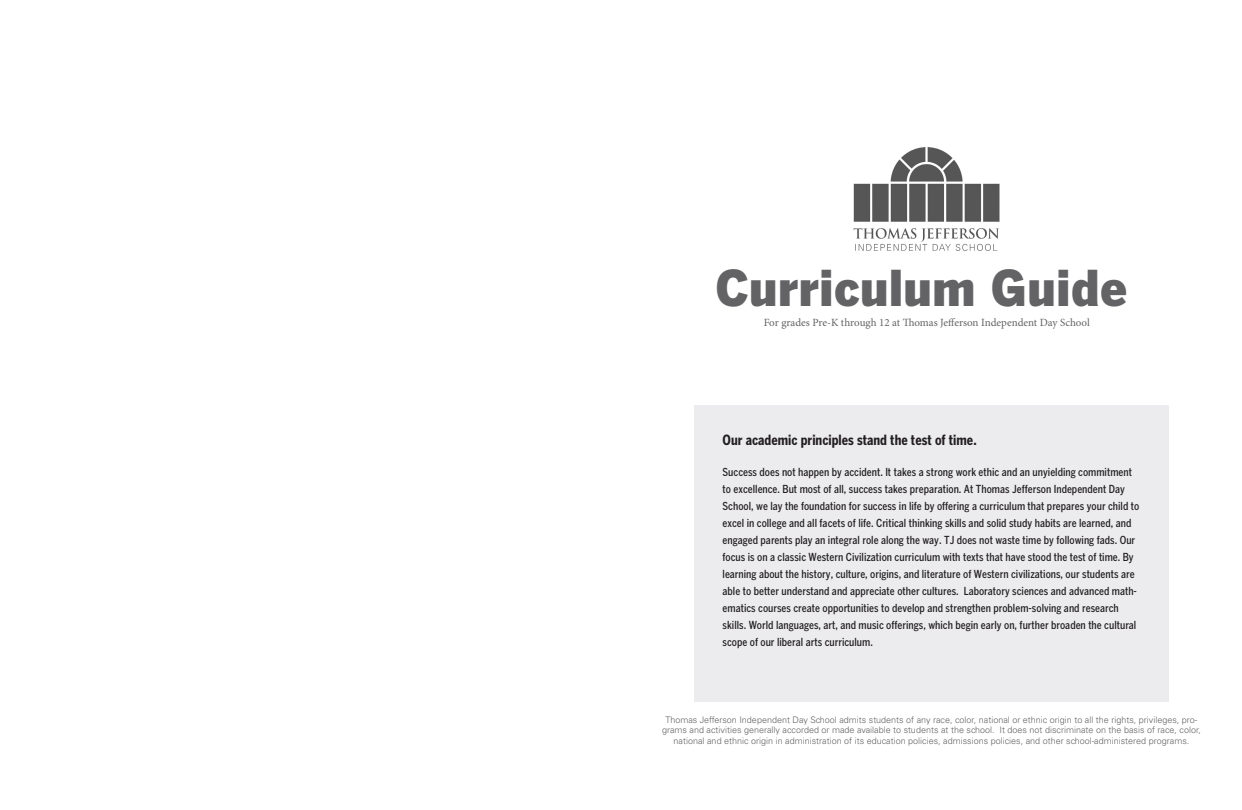
<style>
.page{position:relative;width:1242px;height:810px;background:#fff}
.page>*{position:absolute;margin:0;border:0;box-sizing:border-box;transform-origin:0 0}
.t1{font:49px "Benton Got Blk";color:#636366}
.t2{font:14px "Benton Got Cn Bol";color:#231f20}
.t3{font:11px/17px "Benton Got Cn Med";color:#231f20}
.t4{font:11px "Minion Pro";color:#636366}
.t5{font:300 9px/10.8px "Univers LT Std";color:#636366;text-align:center}
</style>
<div class="page">
<img style="left:853px;top:147px;width:147px;height:104px">
<div style="left:694px;top:405px;width:475px;height:297px;background:#ececee"></div>
<p class="t1" style="left:715px;top:257px;width:414px">Curriculum Guide</p>
<p class="t4" style="left:764px;top:315px;width:328px">For grades Pre-K through 12 at Thomas Jefferson Independent Day School</p>
<p class="t2" style="left:723px;top:431px;width:256px">Our academic principles stand the test of time.</p>
<p class="t3" style="left:723px;top:463px;width:418px">Success does not happen by accident. It takes a strong work ethic and an unyielding commitment to excellence. But most of all, success takes preparation. At Thomas Jefferson Independent Day School, we lay the foundation for success in life by offering a curriculum that prepares your child to excel in college and all facets of life. Critical thinking skills and solid study habits are learned, and engaged parents play an integral role along the way. TJ does not waste time by following fads. Our focus is on a classic Western Civilization curriculum with texts that have stood the test of time. By learning about the history, culture, origins, and literature of Western civilizations, our students are able to better understand and appreciate other cultures. Laboratory sciences and advanced math&shy;ematics courses create opportunities to develop and strengthen problem-solving and research skills. World languages, art, and music offerings, which begin early on, further broaden the cultural scope of our liberal arts curriculum.</p>
<p class="t5" style="left:662px;top:714px;width:540px">Thomas Jefferson Independent Day School admits students of any race, color, national or ethnic origin to all the rights, privileges, pro&shy;grams and activities generally accorded or made available to students at the school. It does not discriminate on the basis of race, color, national and ethnic origin in administration of its education policies, admissions policies, and other school-administered programs.</p>
</div>
